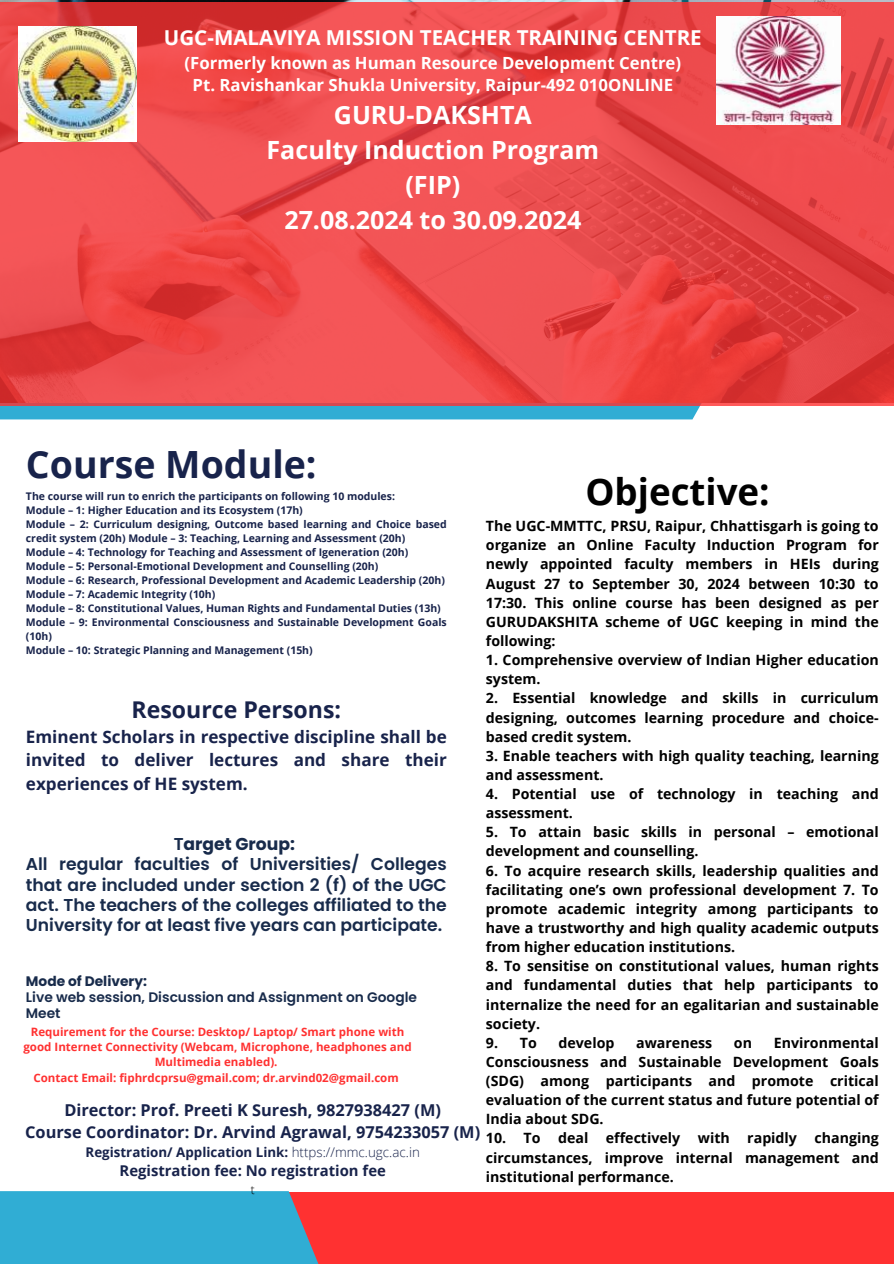
<style>
.page{position:relative;width:894px;height:1264px;background:#fff}
.page>*{position:absolute;margin:0;border:0;box-sizing:border-box;transform-origin:0 0}
.t1{font:700 37.5px "Open Sans";color:#18234b}
.t2{font:700 36.75px "Open Sans";color:#000}
.t3{font:700 25.05px/34.8px "Open Sans";color:#fff;text-align:center}
.t4{font:700 23.1px "Open Sans";color:#18234b}
.t5{font:700 20.55px "Open Sans";color:#fff}
.t6{font:600 17.1px/20.2px "Poppins";color:#182b4b;text-align:center}
.t7{font:700 17.1px/23.7px "Open Sans";color:#18234b;text-align:justify}
.t8{font:700 16.8px/22.5px "Open Sans";color:#fff;text-align:center}
.t9{font:700 16.35px/22.6px "Open Sans";color:#18234b;text-align:center}
.t10{font:700 14.85px "Open Sans";color:#18234b}
.t11{font:700 14.25px/19.2px "Open Sans";color:#000;text-align:justify}
.t12{font:600 13.8px/16.2px "Poppins";color:#182b4b}
.t13{font:700 13.35px "Open Sans";color:#18234b}
.t14{font:300 11.85px "Open Sans";color:#000}
.t15{font:700 11.55px/15.3px "Open Sans";color:#ff3131;text-align:center}
.t16{font:700 10.5px/14px "Open Sans";color:#18234b}
.s1{font-weight:700}
.s2{font-weight:300}
</style>
<div class="page">
<div style="left:208px;top:1191px;width:685px;height:72px;background:#ff3131"></div>
<svg style="left:0;top:1191px;width:452px;height:72px;fill:#30add4"></svg>
<svg style="left:0;top:403px;width:893px;height:16px;fill:#30add4"></svg>
<svg style="left:0;top:3px;width:892px;height:403px;background:#eb494b"></svg>
<img style="left:18px;top:26px;width:119px;height:116px">
<img style="left:716px;top:17px;width:124px;height:108px">
<p class="t5" style="left:164px;top:23px;width:539px">UGC-MALAVIYA MISSION TEACHER TRAINING CENTRE</p>
<p class="t8" style="left:184px;top:51px;width:498px">(Formerly known as Human Resource Development Centre)<br>Pt. Ravishankar Shukla University, Raipur-492 010ONLINE</p>
<p class="t3" style="left:266px;top:97px;width:334px">GURU-DAKSHTA<br>Faculty Induction Program (FIP)<br>27.08.2024 to 30.09.2024</p>
<p class="t1" style="left:26px;top:438px;width:292px">Course Module:</p>
<p class="t16" style="left:26px;top:489px;width:370px">The course will run to enrich the participants on following 10 modules:</p>
<p class="t16" style="left:26px;top:503px;width:278px">Module – 1: Higher Education and its Ecosystem (17h)</p>
<p class="t16" style="left:26px;top:517px;width:422px">Module – 2: Curriculum designing, Outcome based learning and Choice based credit system (20h) Module – 3: Teaching, Learning and Assessment (20h)</p>
<p class="t16" style="left:26px;top:545px;width:384px">Module – 4: Technology for Teaching and Assessment of Igeneration (20h)</p>
<p class="t16" style="left:26px;top:559px;width:354px">Module – 5: Personal-Emotional Development and Counselling (20h)</p>
<p class="t16" style="left:26px;top:573px;width:420px">Module – 6: Research, Professional Development and Academic Leadership (20h)</p>
<p class="t16" style="left:26px;top:587px;width:191px">Module – 7: Academic Integrity (10h)</p>
<p class="t16" style="left:26px;top:601px;width:416px">Module – 8: Constitutional Values, Human Rights and Fundamental Duties (13h)</p>
<h3 class="t16" style="left:26px;top:615px;width:422px">Module – 9: Environmental Consciousness and Sustainable Development Goals (10h)</h3>
<h1 class="t16" style="left:26px;top:643px;width:288px">Module – 10: Strategic Planning and Management (15h)</h1>
<h2 class="t2" style="left:585px;top:466px;width:186px">Objective:</h2>
<h2 class="t11" style="left:485px;top:516px;width:394px">The UGC-MMTTC, PRSU, Raipur, Chhattisgarh is going to organize an Online Faculty Induction Program for newly appointed faculty members in HEIs during August 27 to September 30, 2024 between 10:30 to 17:30. This online course has been designed as per GURUDAKSHITA scheme of UGC keeping in mind the following:</h2>
<h2 class="t11" style="left:485px;top:650px;width:394px">1. Comprehensive overview of Indian Higher education system.</h2>
<h2 class="t11" style="left:485px;top:688px;width:394px">2. Essential knowledge and skills in curriculum designing, outcomes learning procedure and choice&shy;based credit system.</h2>
<h2 class="t11" style="left:485px;top:745px;width:394px">3. Enable teachers with high quality teaching, learning and assessment.</h2>
<h2 class="t11" style="left:485px;top:784px;width:394px">4. Potential use of technology in teaching and assessment.</h2>
<h2 class="t11" style="left:485px;top:822px;width:394px">5. To attain basic skills in personal – emotional development and counselling.</h2>
<h2 class="t11" style="left:485px;top:860px;width:394px">6. To acquire research skills, leadership qualities and facilitating one’s own professional development 7. To promote academic integrity among participants to have a trustworthy and high quality academic outputs from higher education institutions.</h2>
<h2 class="t11" style="left:485px;top:956px;width:394px">8. To sensitise on constitutional values, human rights and fundamental duties that help participants to internalize the need for an egalitarian and sustainable society.</h2>
<h2 class="t11" style="left:485px;top:1032px;width:52px">9. To</h2>
<h2 class="t11" style="left:558px;top:1032px;width:57px">develop</h2>
<h2 class="t11" style="left:636px;top:1032px;width:77px">awareness</h2>
<h2 class="t11" style="left:733px;top:1032px;width:20px">on</h2>
<h1 class="t4" style="left:131px;top:693px;width:211px">Resource Persons:</h1>
<h1 class="t7" style="left:26px;top:724px;width:422px">Eminent Scholars in respective discipline shall be invited to deliver lectures and share their experiences of HE system.</h1>
<p class="t6" style="left:26px;top:834px;width:422px">T<span class="s1">arget Group:<br></span>All regular faculties of Universities/ Colleges that are included under section 2 (f) of the UGC act. The teachers of the colleges affiliated to the University for at least five years can participate.</p>
<p class="t12" style="left:26px;top:972px;width:392px"><span class="s1">Mode of Delivery:<br></span>Live web session, Discussion and Assignment on Google<br>Meet</p>
<h3 class="t15" style="left:23px;top:1023px;width:389px">Requirement for the Course: Desktop/ Laptop/ Smart phone with good Internet Connectivity (Webcam, Microphone, headphones and<br>Multimedia enabled).</h3>
<p class="t15" style="left:33px;top:1069px;width:367px">Contact Email: fiphrdcprsu@gmail.com; dr.arvind02@gmail.com</p>
<p class="t9" style="left:25px;top:1097px;width:456px">Director: Prof. Preeti K Suresh, 9827938427 (M)<br>Course Coordinator: Dr. Arvind Agrawal, 9754233057 (M)</p>
<p class="t13" style="left:85px;top:1142px;width:336px">Registration/ Application Link: <span class="s2">https://mmc.ugc.ac.in</span></p>
<p class="t10" style="left:119px;top:1159px;width:268px">Registration fee: No registration fee</p>
<p class="t14" style="left:251px;top:1180px;width:5px">t</p>
<h2 class="t11" style="left:485px;top:1032px;width:394px;text-indent:288px">Environmental Consciousness and Sustainable Development Goals (SDG) among participants and promote critical evaluation of the current status and future potential of India about SDG.</h2>
<h2 class="t11" style="left:485px;top:1128px;width:394px">10. To deal effectively with rapidly changing circumstances, improve internal management and institutional performance.</h2>
</div>
